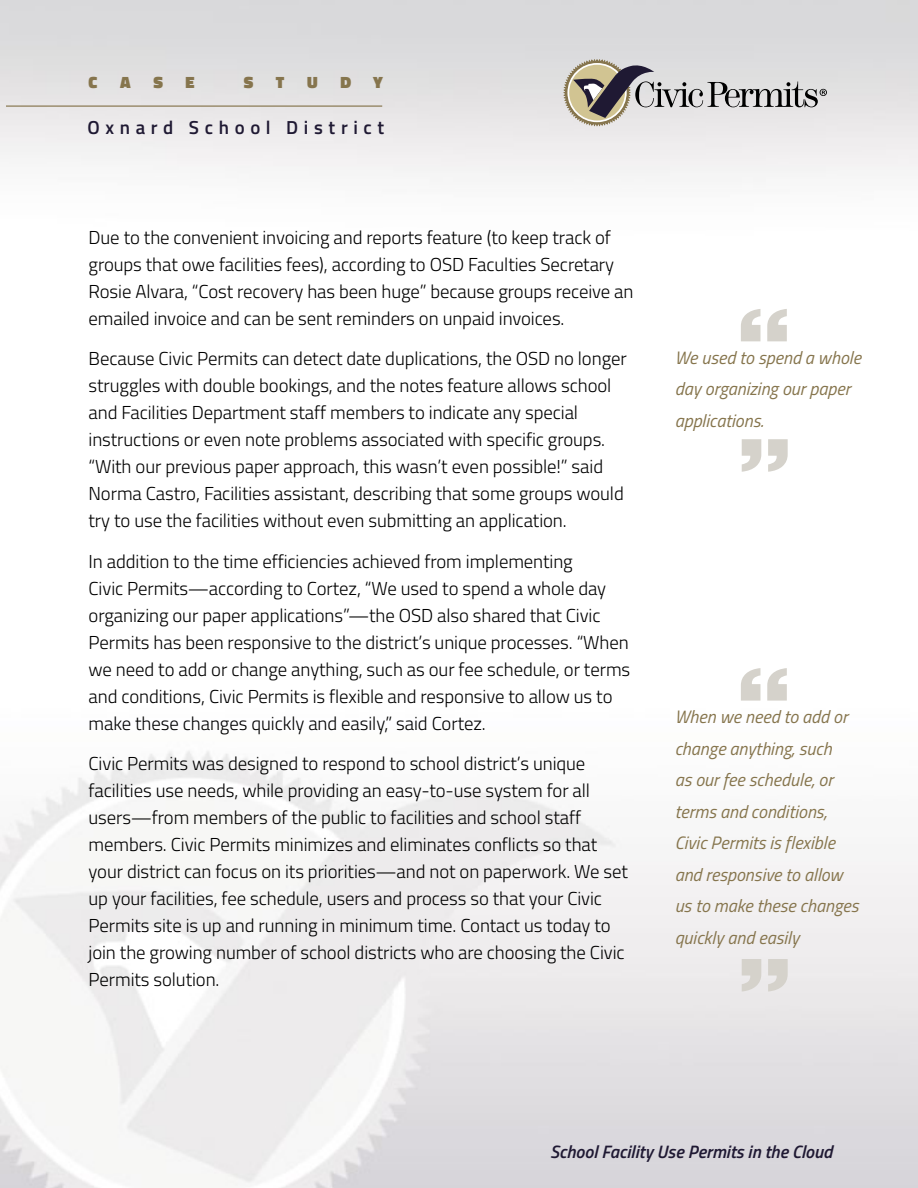
<style>
.page{position:relative;width:918px;height:1188px;background:#fff}
.page>*{position:absolute;margin:0;border:0;box-sizing:border-box;transform-origin:0 0}
.t1{font:600 18.9px "Titillium Web";letter-spacing:.3em;color:#1f1933}
.t2{font:300 18.75px/27px "Titillium Web";letter-spacing:-.005em;color:#000}
.t3{font:italic 18px/31.5px "Titillium Web";color:#86754d}
.t4{font:italic 600 18px "Titillium Web";color:#1f1933}
.t5{font:900 16.5px "Titillium Web";color:#86754d}
</style>
<div class="page">
<svg style="left:564px;top:59px;width:263px;height:67px;background:#bfbcba"></svg>
<hr style="left:6px;top:106px;width:376px;height:1px;background:#86754d">
<svg style="left:741px;top:309px;width:46px;height:32px"></svg>
<svg style="left:741px;top:668px;width:46px;height:33px"></svg>
<svg style="left:742px;top:439px;width:46px;height:33px"></svg>
<svg style="left:742px;top:959px;width:46px;height:33px;background:#dcdad5"></svg>
<p class="t5" style="left:89px;top:70px;width:10px">C</p>
<p class="t5" style="left:120px;top:70px;width:12px">A</p>
<p class="t5" style="left:153px;top:70px;width:11px">S</p>
<p class="t5" style="left:186px;top:70px;width:11px">E</p>
<p class="t5" style="left:244px;top:70px;width:11px">S</p>
<p class="t5" style="left:276px;top:70px;width:10px">T</p>
<p class="t5" style="left:307px;top:70px;width:12px">U</p>
<p class="t5" style="left:341px;top:70px;width:12px">D</p>
<p class="t5" style="left:373px;top:70px;width:11px">Y</p>
<p class="t1" style="left:87px;top:113px;width:298px">Oxnard School District</p>
<p class="t2" style="left:89px;top:223px;width:547px">Due to the convenient invoicing and reports feature (to keep track of groups that owe facilities fees), according to OSD Faculties Secretary Rosie Alvara, “Cost recovery has been huge” because groups receive an emailed invoice and can be sent reminders on unpaid invoices.</p>
<p class="t2" style="left:89px;top:344px;width:540px">Because Civic Permits can detect date duplications, the OSD no longer struggles with double bookings, and the notes feature allows school and Facilities Department staff members to indicate any special instructions or even note problems associated with specific groups. “With our previous paper approach, this wasn’t even possible!” said Norma Castro, Facilities assistant, describing that some groups would try to use the facilities without even submitting an application.</p>
<p class="t2" style="left:89px;top:547px;width:543px">In addition to the time efficiencies achieved from implementing<br>Civic Permits—according to Cortez, “We used to spend a whole day organizing our paper applications”—the OSD also shared that Civic Permits has been responsive to the district’s unique processes. “When we need to add or change anything, such as our fee schedule, or terms and conditions, Civic Permits is flexible and responsive to allow us to make these changes quickly and easily,” said Cortez.</p>
<p class="t2" style="left:89px;top:749px;width:541px">Civic Permits was designed to respond to school district’s unique facilities use needs, while providing an easy-to-use system for all users—from members of the public to facilities and school staff members. Civic Permits minimizes and eliminates conflicts so that your district can focus on its priorities—and not on paperwork. We set up your facilities, fee schedule, users and process so that your Civic Permits site is up and running in minimum time. Contact us today to join the growing number of school districts who are choosing the Civic Permits solution.</p>
<p class="t3" style="left:675px;top:341px;width:188px">We used to spend a whole day organizing our paper applications.</p>
<p class="t3" style="left:675px;top:700px;width:185px">When we need to add or change anything, such<br>as our fee schedule, or terms and conditions,<br>Civic Permits is flexible and responsive to allow us to make these changes quickly and easily</p>
<p class="t4" style="left:550px;top:1138px;width:284px">School Facility Use Permits in the Cloud</p>
</div>
